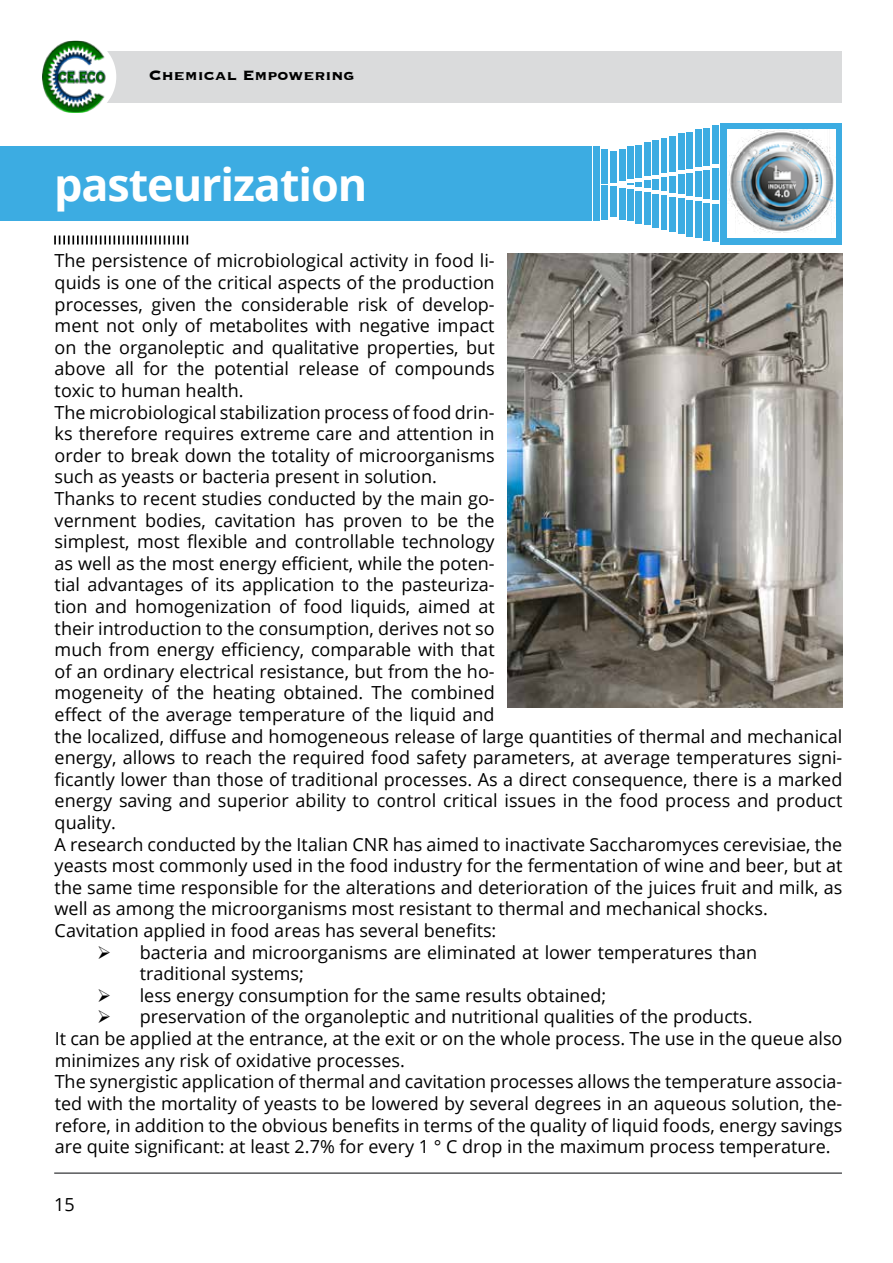
<style>
.page{position:relative;width:893px;height:1263px;background:#fff}
.page>*{position:absolute;margin:0;border:0;box-sizing:border-box;transform-origin:0 0}
.t1{font:700 45px "Open Sans";letter-spacing:-.025em;color:#fff}
.t2{font:18px "Open Sans";color:#000}
.t3{font:700 18px "Copperplate";color:#000}
</style>
<div class="page">
<div style="left:54px;top:51px;width:788px;height:52px;background:#dadbdc"></div>
<div style="left:0;top:147px;width:591px;height:74px;background:#3cace2"></div>
<div style="left:602px;top:149px;width:6px;height:35px;background:#3cace2"></div>
<svg style="left:54px;top:235px;width:134px;height:9px"></svg>
<hr style="left:54px;top:1172px;width:788px;height:2px;background:#58595b">
<div style="left:687px;top:132px;width:6px;height:36px;background:#3cace2"></div>
<div style="left:721px;top:123px;width:121px;height:121px;background:#3cace2"></div>
<div style="left:610px;top:151px;width:7px;height:31px;background:#3cace2"></div>
<div style="left:619px;top:149px;width:6px;height:31px;background:#3cace2"></div>
<div style="left:636px;top:145px;width:6px;height:32px;background:#3cace2"></div>
<div style="left:644px;top:142px;width:7px;height:34px;background:#3cace2"></div>
<div style="left:727px;top:129px;width:109px;height:109px;background:#fff"></div>
<div style="left:627px;top:147px;width:6px;height:32px;background:#3cace2"></div>
<div style="left:678px;top:134px;width:6px;height:36px;background:#3cace2"></div>
<div style="left:653px;top:140px;width:6px;height:35px;background:#3cace2"></div>
<div style="left:662px;top:138px;width:5px;height:35px;background:#3cace2"></div>
<div style="left:670px;top:136px;width:6px;height:35px;background:#3cace2"></div>
<div style="left:695px;top:129px;width:7px;height:38px;background:#3cace2"></div>
<div style="left:704px;top:128px;width:6px;height:37px;background:#3cace2"></div>
<div style="left:712px;top:125px;width:7px;height:39px;background:#3cace2"></div>
<div style="left:602px;top:185px;width:6px;height:34px;background:#3cace2"></div>
<div style="left:610px;top:186px;width:7px;height:31px;background:#3cace2"></div>
<div style="left:619px;top:188px;width:6px;height:31px;background:#3cace2"></div>
<div style="left:627px;top:189px;width:6px;height:32px;background:#3cace2"></div>
<div style="left:636px;top:191px;width:6px;height:32px;background:#3cace2"></div>
<div style="left:644px;top:193px;width:7px;height:32px;background:#3cace2"></div>
<div style="left:653px;top:194px;width:6px;height:33px;background:#3cace2"></div>
<div style="left:662px;top:195px;width:5px;height:35px;background:#3cace2"></div>
<div style="left:670px;top:197px;width:6px;height:35px;background:#3cace2"></div>
<div style="left:678px;top:198px;width:7px;height:36px;background:#3cace2"></div>
<div style="left:687px;top:200px;width:6px;height:36px;background:#3cace2"></div>
<div style="left:695px;top:201px;width:7px;height:37px;background:#3cace2"></div>
<div style="left:704px;top:203px;width:6px;height:37px;background:#3cace2"></div>
<div style="left:712px;top:204px;width:7px;height:38px;background:#3cace2"></div>
<div style="left:712px;top:168px;width:7px;height:32px;background:#3cace2"></div>
<div style="left:704px;top:170px;width:6px;height:28px;background:#3cace2"></div>
<div style="left:695px;top:171px;width:7px;height:26px;background:#3cace2"></div>
<div style="left:687px;top:173px;width:6px;height:22px;background:#3cace2"></div>
<div style="left:678px;top:174px;width:7px;height:20px;background:#3cace2"></div>
<div style="left:670px;top:176px;width:6px;height:17px;background:#3cace2"></div>
<div style="left:661px;top:177px;width:6px;height:14px;background:#3cace2"></div>
<div style="left:653px;top:179px;width:6px;height:10px;background:#3cace2"></div>
<div style="left:644px;top:180px;width:7px;height:8px;background:#3cace2"></div>
<svg style="left:627px;top:182px;width:15px;height:4px"></svg>
<div style="left:593px;top:147px;width:7px;height:74px;background:#3cace2"></div>
<div style="left:36px;top:37px;width:80px;height:80px;background:#fff;border-radius:50%"></div>
<img style="left:42px;top:41px;width:66px;height:72px">
<img style="left:729px;top:129px;width:106px;height:105px">
<img style="left:507px;top:253px;width:335px;height:454px">
<p class="t3" style="left:149px;top:64px;width:207px">Chemical Empowering</p>
<h1 class="t1" style="left:54px;top:153px;width:315px">pasteurization</h1>
<p class="t2" style="left:55px;top:248px;width:442px">The persistence of microbiological activity in food li-</p>
<p class="t2" style="left:55px;top:270px;width:442px">quids is one of the critical aspects of the production</p>
<p class="t2" style="left:55px;top:292px;width:442px">processes, given the considerable risk of develop-</p>
<p class="t2" style="left:55px;top:313px;width:441px">ment not only of metabolites with negative impact</p>
<p class="t2" style="left:55px;top:335px;width:442px">on the organoleptic and qualitative properties, but</p>
<p class="t2" style="left:55px;top:356px;width:442px">above all for the potential release of compounds</p>
<p class="t2" style="left:55px;top:378px;width:190px">toxic to human health.</p>
<p class="t2" style="left:55px;top:400px;width:442px">The microbiological stabilization process of food drin-</p>
<p class="t2" style="left:55px;top:421px;width:442px">ks therefore requires extreme care and attention in</p>
<p class="t2" style="left:55px;top:443px;width:442px">order to break down the totality of microorganisms</p>
<p class="t2" style="left:55px;top:464px;width:384px">such as yeasts or bacteria present in solution.</p>
<p class="t2" style="left:55px;top:486px;width:441px">Thanks to recent studies conducted by the main go-</p>
<p class="t2" style="left:55px;top:508px;width:441px">vernment bodies, cavitation has proven to be the</p>
<p class="t2" style="left:55px;top:529px;width:442px">simplest, most flexible and controllable technology</p>
<p class="t2" style="left:55px;top:551px;width:442px">as well as the most energy efficient, while the poten-</p>
<p class="t2" style="left:55px;top:572px;width:442px">tial advantages of its application to the pasteuriza-</p>
<p class="t2" style="left:55px;top:594px;width:442px">tion and homogenization of food liquids, aimed at</p>
<p class="t2" style="left:55px;top:616px;width:441px">their introduction to the consumption, derives not so</p>
<p class="t2" style="left:55px;top:637px;width:441px">much from energy efficiency, comparable with that</p>
<p class="t2" style="left:55px;top:659px;width:442px">of an ordinary electrical resistance, but from the ho-</p>
<p class="t2" style="left:55px;top:680px;width:442px">mogeneity of the heating obtained. The combined</p>
<p class="t2" style="left:55px;top:702px;width:442px">effect of the average temperature of the liquid and</p>
<p class="t2" style="left:55px;top:724px;width:789px">the localized, diffuse and homogeneous release of large quantities of thermal and mechanical</p>
<p class="t2" style="left:55px;top:745px;width:789px">energy, allows to reach the required food safety parameters, at average temperatures signi-</p>
<p class="t2" style="left:55px;top:767px;width:789px">ficantly lower than those of traditional processes. As a direct consequence, there is a marked</p>
<p class="t2" style="left:55px;top:788px;width:789px">energy saving and superior ability to control critical issues in the food process and product</p>
<p class="t2" style="left:55px;top:810px;width:63px">quality.</p>
<p class="t2" style="left:55px;top:832px;width:789px">A research conducted by the Italian CNR has aimed to inactivate Saccharomyces cerevisiae, the</p>
<p class="t2" style="left:55px;top:853px;width:789px">yeasts most commonly used in the food industry for the fermentation of wine and beer, but at</p>
<p class="t2" style="left:55px;top:875px;width:789px">the same time responsible for the alterations and deterioration of the juices fruit and milk, as</p>
<p class="t2" style="left:55px;top:896px;width:715px">well as among the microorganisms most resistant to thermal and mechanical shocks.</p>
<p class="t2" style="left:55px;top:918px;width:443px">Cavitation applied in food areas has several benefits:</p>
<p class="t2" style="left:140px;top:940px;width:619px">bacteria and microorganisms are eliminated at lower temperatures than</p>
<p class="t2" style="left:140px;top:961px;width:166px">traditional systems;</p>
<p class="t2" style="left:140px;top:983px;width:468px">less energy consumption for the same results obtained;</p>
<p class="t2" style="left:140px;top:1004px;width:614px">preservation of the organoleptic and nutritional qualities of the products.</p>
<p class="t2" style="left:55px;top:1026px;width:789px">It can be applied at the entrance, at the exit or on the whole process. The use in the queue also</p>
<p class="t2" style="left:55px;top:1048px;width:352px">minimizes any risk of oxidative processes.</p>
<p class="t2" style="left:55px;top:1069px;width:789px">The synergistic application of thermal and cavitation processes allows the temperature associa-</p>
<p class="t2" style="left:55px;top:1091px;width:789px">ted with the mortality of yeasts to be lowered by several degrees in an aqueous solution, the-</p>
<p class="t2" style="left:55px;top:1112px;width:789px">refore, in addition to the obvious benefits in terms of the quality of liquid foods, energy savings</p>
<p class="t2" style="left:55px;top:1134px;width:777px">are quite significant: at least 2.7% for every 1 ° C drop in the maximum process temperature.</p>
<p class="t2" style="left:54px;top:1192px;width:22px">15</p>
</div>
